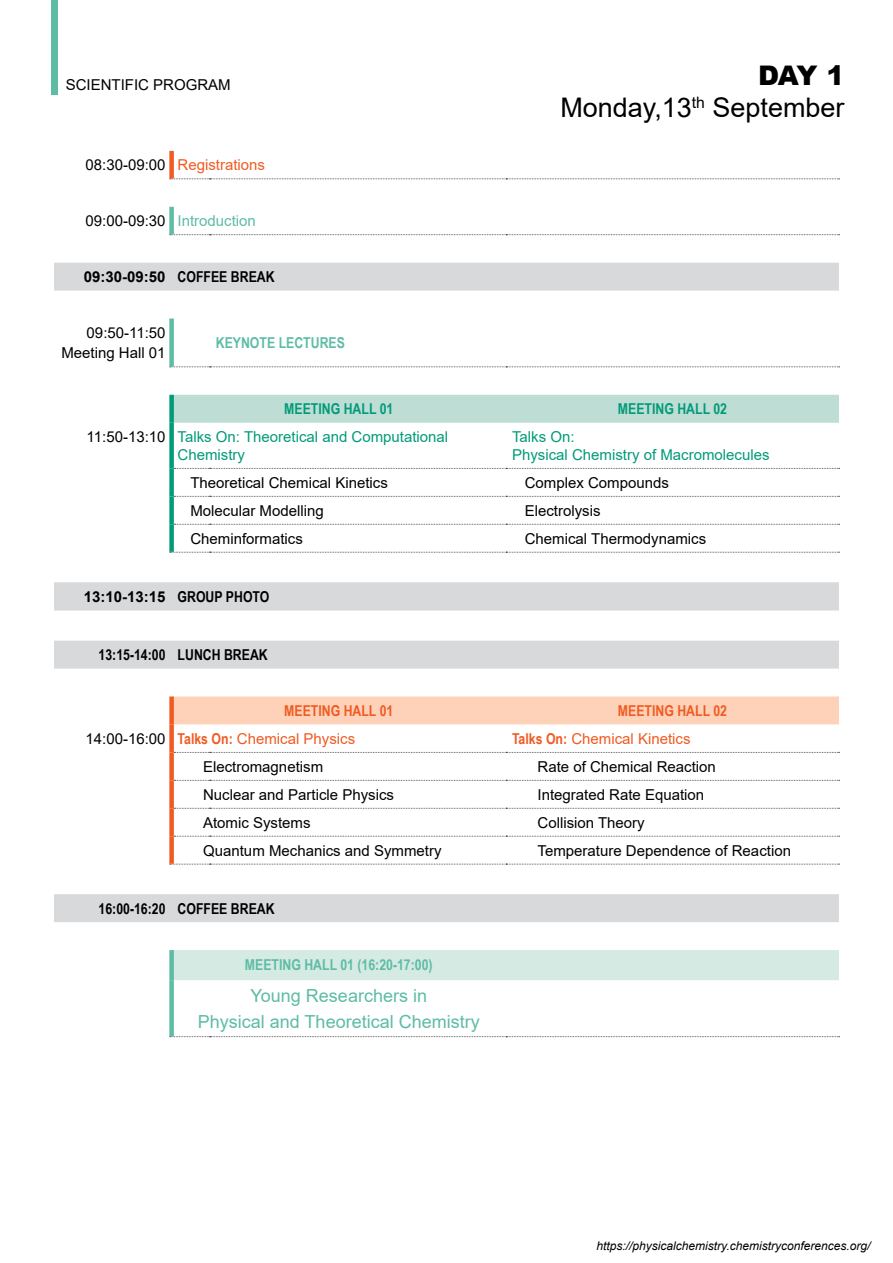
<style>
.page{position:relative;width:893px;height:1263px;background:#fff}
.page>*{position:absolute;margin:0;border:0;box-sizing:border-box;transform-origin:0 0}
.t1{font:27px/32.4px "Arial";color:#000;text-align:right}
.t2{font:18px/26.4px "Arial";color:#5dbca5;text-align:center}
.t3{font:15px/20.4px "Arial";color:#000;text-align:right}
.t4{font:15px/17.4px "Arial";color:#009b79}
.t5{font:15px "Arial";color:#f15a22}
.t6{font:700 15px "Arial";color:#000}
.t7{font:700 15px "Arial Narrow";color:#000}
.t8{font:700 15px "Arial Narrow";color:#5dbca5}
.t9{font:700 15px "Arial Narrow";color:#009b79}
.t10{font:700 15px "Arial Narrow";color:#f15a22}
.t11{font:15px "Arial";color:#5dbca5}
.t12{font:italic 12px "Arial";color:#000}
.s1{color:#000}
.s2{font-family:"Arial Narrow"}
.s3{font-weight:900}
.s4{font-family:"Arial Narrow";font-weight:700}
</style>
<div class="page">
<div style="left:51px;top:0;width:7px;height:94px;background:#5dbca5"></div>
<svg style="left:54px;top:263px;width:785px;height:659px"></svg>
<div style="left:174px;top:395px;width:665px;height:28px;background:#beddd4"></div>
<div style="left:174px;top:696px;width:665px;height:28px;background:#fdd2b9"></div>
<div style="left:174px;top:950px;width:665px;height:30px;background:#d5eae3"></div>
<div style="left:169px;top:423px;width:5px;height:45px;background:#009b79"></div>
<svg style="left:174px;top:468px;width:666px;height:1px"></svg>
<div style="left:169px;top:468px;width:5px;height:28px;background:#009b79"></div>
<div style="left:169px;top:496px;width:5px;height:28px;background:#009b79"></div>
<svg style="left:174px;top:496px;width:666px;height:1px"></svg>
<div style="left:169px;top:524px;width:5px;height:28px;background:#009b79"></div>
<svg style="left:174px;top:524px;width:666px;height:1px"></svg>
<svg style="left:170px;top:234px;width:670px;height:1px"></svg>
<svg style="left:170px;top:366px;width:670px;height:1px"></svg>
<svg style="left:170px;top:552px;width:670px;height:1px"></svg>
<svg style="left:170px;top:178px;width:670px;height:1px"></svg>
<div style="left:169px;top:724px;width:5px;height:28px;background:#f15a22"></div>
<svg style="left:170px;top:1036px;width:670px;height:1px"></svg>
<div style="left:169px;top:151px;width:5px;height:27px;background:#f15a22"></div>
<svg style="left:174px;top:752px;width:666px;height:1px"></svg>
<svg style="left:174px;top:780px;width:666px;height:1px"></svg>
<svg style="left:174px;top:808px;width:666px;height:1px"></svg>
<svg style="left:174px;top:836px;width:666px;height:1px"></svg>
<svg style="left:170px;top:864px;width:670px;height:1px"></svg>
<div style="left:169px;top:752px;width:5px;height:28px;background:#f15a22"></div>
<div style="left:169px;top:780px;width:5px;height:28px;background:#f15a22"></div>
<div style="left:169px;top:808px;width:5px;height:28px;background:#f15a22"></div>
<div style="left:169px;top:836px;width:5px;height:28px;background:#f15a22"></div>
<div style="left:169px;top:696px;width:5px;height:28px;background:#f15a22"></div>
<div style="left:169px;top:395px;width:5px;height:28px;background:#009b79"></div>
<div style="left:169px;top:207px;width:5px;height:27px;background:#5dbca5"></div>
<div style="left:169px;top:318px;width:5px;height:48px;background:#5dbca5"></div>
<div style="left:169px;top:950px;width:5px;height:30px;background:#5dbca5"></div>
<div style="left:169px;top:980px;width:5px;height:56px;background:#5dbca5"></div>
<p class="t3" style="left:66px;top:75px;width:167px">SCIENTIFIC PROGRAM</p>
<p class="t5" style="left:86px;top:155px;width:181px"><span class="s1">08:30-09:00</span> Registrations</p>
<p class="t11" style="left:86px;top:211px;width:172px"><span class="s1">09:00-09:30</span> Introduction</p>
<p class="t6" style="left:84px;top:266px;width:192px">09:30-09:50 <span class="s2">COFFEE BREAK</span></p>
<p class="t3" style="left:61px;top:322px;width:106px">09:50-11:50<br>Meeting Hall 01</p>
<p class="t8" style="left:216px;top:331px;width:131px">KEYNOTE LECTURES</p>
<h1 class="t1" style="left:560px;top:59px;width:286px"><span class="s3">DAY 1<br></span>Monday,13<sup>th</sup> September</h1>
<p class="t9" style="left:284px;top:398px;width:111px">MEETING HALL 01</p>
<p class="t9" style="left:618px;top:398px;width:111px">MEETING HALL 02</p>
<p class="t4" style="left:178px;top:428px;width:272px;text-indent:-91px"><span class="s1">11:50-13:10</span> Talks On: Theoretical and Computational<br>Chemistry</p>
<p class="t4" style="left:512px;top:428px;width:259px">Talks On:<br>Physical Chemistry of Macromolecules</p>
<p class="t3" style="left:190px;top:472px;width:199px">Theoretical Chemical Kinetics</p>
<p class="t3" style="left:525px;top:472px;width:146px">Complex Compounds</p>
<p class="t3" style="left:190px;top:500px;width:135px">Molecular Modelling</p>
<p class="t3" style="left:525px;top:500px;width:77px">Electrolysis</p>
<p class="t3" style="left:190px;top:528px;width:114px">Cheminformatics</p>
<p class="t3" style="left:525px;top:528px;width:183px">Chemical Thermodynamics</p>
<p class="t6" style="left:84px;top:586px;width:187px">13:10-13:15 <span class="s2">GROUP PHOTO</span></p>
<p class="t7" style="left:99px;top:643px;width:171px">13:15-14:00 LUNCH BREAK</p>
<p class="t10" style="left:284px;top:699px;width:111px">MEETING HALL 01</p>
<p class="t10" style="left:618px;top:699px;width:111px">MEETING HALL 02</p>
<p class="t5" style="left:86px;top:728px;width:271px"><span class="s1">14:00-16:00</span> <span class="s4">Talks On:</span> Chemical Physics</p>
<p class="t5" style="left:512px;top:728px;width:180px"><span class="s4">Talks On:</span> Chemical Kinetics</p>
<p class="t3" style="left:203px;top:756px;width:122px">Electromagnetism</p>
<p class="t3" style="left:537px;top:756px;width:180px">Rate of Chemical Reaction</p>
<p class="t3" style="left:203px;top:784px;width:192px">Nuclear and Particle Physics</p>
<p class="t3" style="left:537px;top:784px;width:168px">Integrated Rate Equation</p>
<p class="t3" style="left:203px;top:812px;width:109px">Atomic Systems</p>
<p class="t3" style="left:537px;top:812px;width:109px">Collision Theory</p>
<p class="t3" style="left:203px;top:840px;width:240px">Quantum Mechanics and Symmetry</p>
<p class="t3" style="left:537px;top:840px;width:255px">Temperature Dependence of Reaction</p>
<p class="t7" style="left:99px;top:897px;width:178px">16:00-16:20 COFFEE BREAK</p>
<p class="t8" style="left:245px;top:953px;width:189px">MEETING HALL 01 (16:20-17:00)</p>
<p class="t2" style="left:198px;top:982px;width:283px">Young Researchers in<br>Physical and Theoretical Chemistry</p>
<p class="t12" style="left:597px;top:1238px;width:275px">https://physicalchemistry.chemistryconferences.org/</p>
</div>
